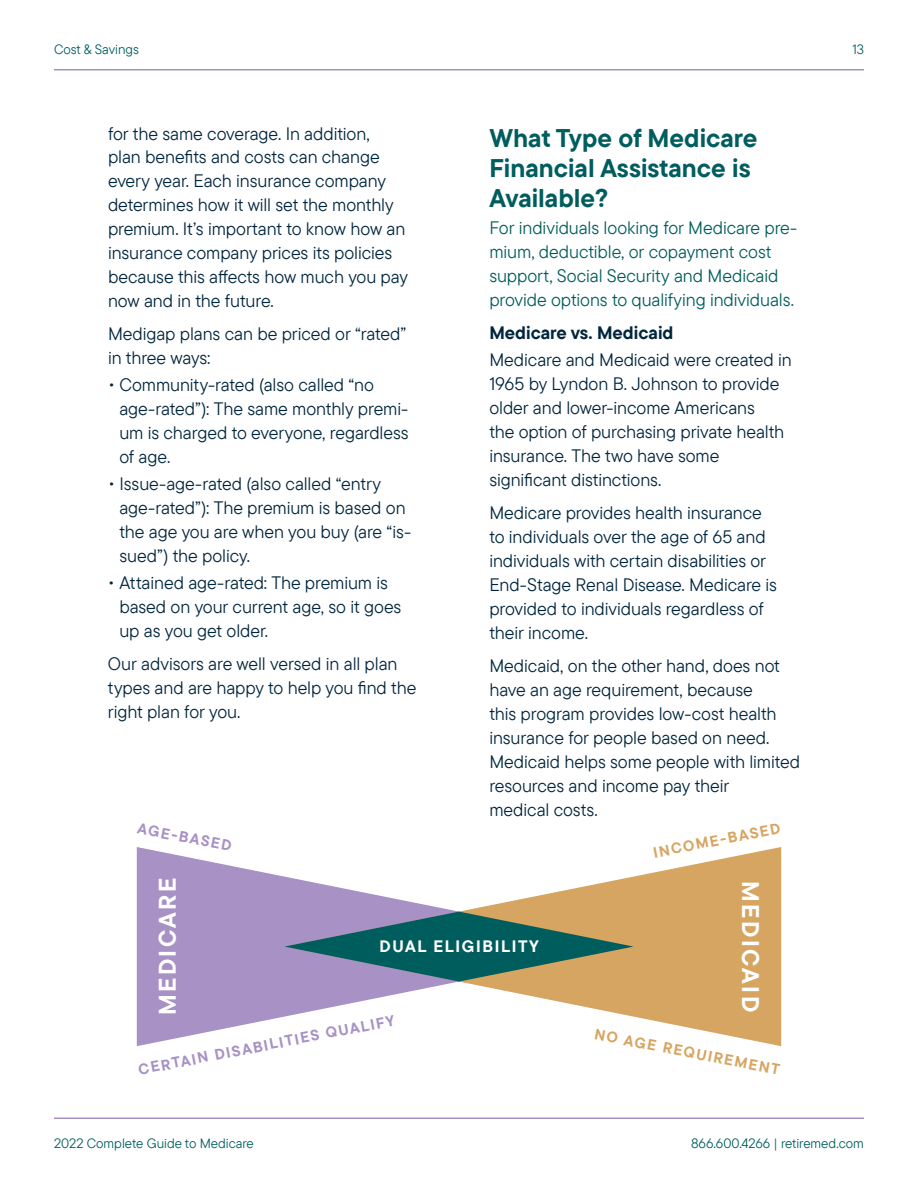
<style>
.page{position:relative;width:918px;height:1188px;background:#fff}
.page>*{position:absolute;margin:0;border:0;box-sizing:border-box;transform-origin:0 0}
.t1{font:700 25.5px/30px "TT Commons Pro";color:#005d5e}
.t2{font:700 24px "TT Commons Pro";letter-spacing:.1em;color:#fff}
.t3{font:18px/24px "TT Commons Pro";letter-spacing:-.005em;color:#00263d}
.t4{font:18px/24px "TT Commons Pro";letter-spacing:-.005em;color:#005d5e}
.t5{font:700 18px "TT Commons Pro";color:#00263d}
.t6{font:700 16.5px "TT Commons Pro";letter-spacing:.1em;color:#fff}
.t7{font:700 15px "TT Commons Pro";color:#a791c5}
.t8{font:700 15px "TT Commons Pro";color:#d7a562}
.t9{font:13.5px "TT Commons Pro";color:#005d5e}
</style>
<div class="page">
<hr style="left:54px;top:69px;width:810px;height:1px;background:#a791c5">
<hr style="left:54px;top:1118px;width:810px;height:1px;background:#a791c5">
<svg style="left:137px;top:847px;width:147px;height:199px;background:#b3a0cd"></svg>
<svg style="left:284px;top:847px;width:497px;height:199px"></svg>
<svg style="left:284px;top:912px;width:350px;height:70px;background:#5f7c78"></svg>
<p class="t9" style="left:54px;top:40px;width:87px">Cost &amp; Savings</p>
<p class="t3" style="left:108px;top:121px;width:301px">for the same coverage. In addition,<br>plan benefits and costs can change every year. Each insurance company determines how it will set the monthly premium. It’s important to know how an insurance company prices its policies because this affects how much you pay now and in the future.</p>
<p class="t3" style="left:108px;top:322px;width:300px">Medigap plans can be priced or “rated” in three ways:</p>
<p class="t3" style="left:119px;top:373px;width:291px;text-indent:-11px">• Community-rated (also called “no age-rated”): The same monthly premi&shy;um is charged to everyone, regardless of age.</p>
<p class="t3" style="left:119px;top:472px;width:293px;text-indent:-11px">• Issue-age-rated (also called “entry age-rated”): The premium is based on the age you are when you buy (are “is&shy;sued”) the policy.</p>
<p class="t3" style="left:119px;top:571px;width:284px;text-indent:-11px">• Attained age-rated: The premium is based on your current age, so it goes up as you get older.</p>
<p class="t3" style="left:108px;top:652px;width:310px">Our advisors are well versed in all plan types and are happy to help you find the right plan for you.</p>
<p class="t7" style="left:140px;top:817px;width:97px;rotate:11deg">AGE-BASED</p>
<h1 class="t1" style="left:489px;top:123px;width:269px">What Type of Medicare<br>Financial Assistance is<br>Available?</h1>
<p class="t4" style="left:489px;top:216px;width:309px">For individuals looking for Medicare pre&shy;mium, deductible, or copayment cost support, Social Security and Medicaid provide options to qualifying individuals.</p>
<p class="t5" style="left:489px;top:319px;width:186px">Medicare vs. Medicaid</p>
<p class="t3" style="left:489px;top:348px;width:304px">Medicare and Medicaid were created in 1965 by Lyndon B. Johnson to provide older and lower-income Americans<br>the option of purchasing private health insurance. The two have some significant distinctions.</p>
<p class="t3" style="left:489px;top:501px;width:289px">Medicare provides health insurance to individuals over the age of 65 and individuals with certain disabilities or End-Stage Renal Disease. Medicare is provided to individuals regardless of their income.</p>
<p class="t3" style="left:489px;top:654px;width:312px">Medicaid, on the other hand, does not have an age requirement, because<br>this program provides low-cost health insurance for people based on need.<br>Medicaid helps some people with limited resources and income pay their<br>medical costs.</p>
<p class="t8" style="left:651px;top:841px;width:131px;rotate:-11deg">INCOME-BASED</p>
<h2 class="t2" style="left:149px;top:1015px;width:139px;rotate:-90deg">MEDICARE</h2>
<h2 class="t2" style="left:769px;top:881px;width:132px;rotate:90deg">MEDICAID</h2>
<p class="t6" style="left:379px;top:934px;width:161px">DUAL ELIGIBILITY</p>
<p class="t7" style="left:136px;top:1059px;width:262px;rotate:-11deg">CERTAIN DISABILITIES QUALIFY</p>
<p class="t8" style="left:597px;top:1023px;width:190px;rotate:11deg">NO AGE REQUIREMENT</p>
<p class="t9" style="left:852px;top:40px;width:13px">13</p>
<p class="t9" style="left:54px;top:1133px;width:201px">2022 Complete Guide to Medicare</p>
<p class="t9" style="left:691px;top:1133px;width:174px">866.600.4266 | retiremed.com</p>
</div>
